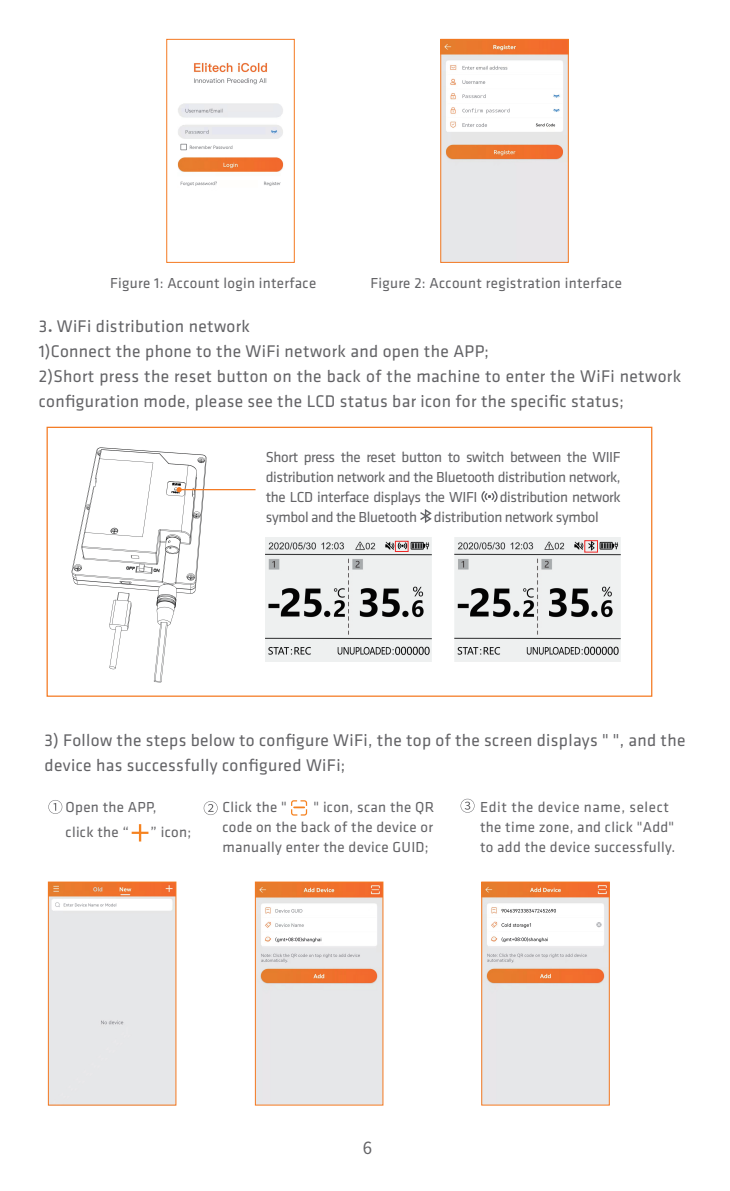
<style>
.page{position:relative;width:730px;height:1191px;background:#fff}
.page>*{position:absolute;margin:0;border:0;box-sizing:border-box;transform-origin:0 0}
.t1{font:17.5px/25px "Klavika";letter-spacing:.02em;color:#636366}
.t2{font:16.75px "Source Han Sans CN";color:#636366}
.t3{font:15px/20px "Klavika";letter-spacing:.02em;color:#636366;text-align:justify}
.t4{font:15px/20px "Klavika";letter-spacing:-.025em;color:#636366}
.s1{font-family:"Source Han Sans CN"}
</style>
<div class="page">
<img style="left:71px;top:447px;width:147px;height:236px">
<svg style="left:177px;top:487px;width:5px;height:5px"></svg>
<hr style="left:181px;top:489px;width:75px;height:1px;background:#f47921">
<img style="left:455px;top:537px;width:165px;height:124px">
<img style="left:266px;top:537px;width:165px;height:124px">
<div style="left:395px;top:541px;width:13px;height:11px;border:1px solid #ee2928"></div>
<div style="left:584px;top:540px;width:14px;height:12px;border:1px solid #ee2928"></div>
<svg style="left:481px;top:491px;width:17px;height:11px"></svg>
<svg style="left:420px;top:509px;width:12px;height:14px"></svg>
<div style="left:47px;top:427px;width:605px;height:270px;border:1px solid #f47921"></div>
<img style="left:177px;top:62px;width:107px;height:124px">
<div style="left:166px;top:39px;width:129px;height:224px;border:1px solid #f47921"></div>
<img style="left:442px;top:41px;width:125px;height:220px">
<div style="left:440px;top:39px;width:129px;height:224px;border:1px solid #f47921"></div>
<img style="left:257px;top:883px;width:124px;height:220px">
<div style="left:255px;top:881px;width:128px;height:224px;border:1px solid #f47921"></div>
<img style="left:483px;top:883px;width:125px;height:220px">
<div style="left:481px;top:881px;width:129px;height:224px;border:1px solid #f47921"></div>
<svg style="left:48px;top:800px;width:14px;height:14px"></svg>
<svg style="left:132px;top:824px;width:16px;height:17px"></svg>
<svg style="left:204px;top:801px;width:14px;height:14px"></svg>
<svg style="left:291px;top:800px;width:16px;height:15px"></svg>
<svg style="left:461px;top:798px;width:13px;height:14px"></svg>
<img style="left:50px;top:883px;width:124px;height:220px">
<div style="left:48px;top:881px;width:128px;height:224px;border:1px solid #f47921"></div>
<p class="t3" style="left:110px;top:273px;width:208px">Figure 1: Account login interface</p>
<p class="t3" style="left:370px;top:273px;width:253px">Figure 2: Account registration interface</p>
<p class="t1" style="left:39px;top:314px;width:644px">3<span class="s1">．</span>WiFi distribution network<br>1)Connect the phone to the WiFi network and open the APP;<br>2)Short press the reset button on the back of the machine to enter the WiFi network configuration mode, please see the LCD status bar icon for the specific status;</p>
<p class="t3" style="left:266px;top:447px;width:356px">Short press the reset button to switch between the WIIF distribution network and the Bluetooth distribution network, the LCD interface displays the WIFI</p>
<p class="t4" style="left:266px;top:487px;width:356px;text-indent:234px">distribution network symbol and the Bluetooth distribution network symbol</p>
<p class="t1" style="left:45px;top:728px;width:642px">3) Follow the steps below to configure WiFi, the top of the screen displays " ", and the device has successfully configured WiFi;</p>
<p class="t3" style="left:66px;top:794px;width:93px;line-height:25px">Open the APP, click the “</p>
<p class="t3" style="left:151px;top:822px;width:42px">” icon;</p>
<p class="t3" style="left:223px;top:797px;width:213px;text-indent:91px">" icon, scan the QR code on the back of the device or manually enter the device GUID;</p>
<p class="t3" style="left:480px;top:797px;width:197px;text-align:left">Edit the device name, select the time zone, and click "Add" to add the device successfully.</p>
<p class="t3" style="left:223px;top:797px;width:66px">Click the "</p>
<p class="t2" style="left:363px;top:1137px;width:11px">6</p>
</div>
